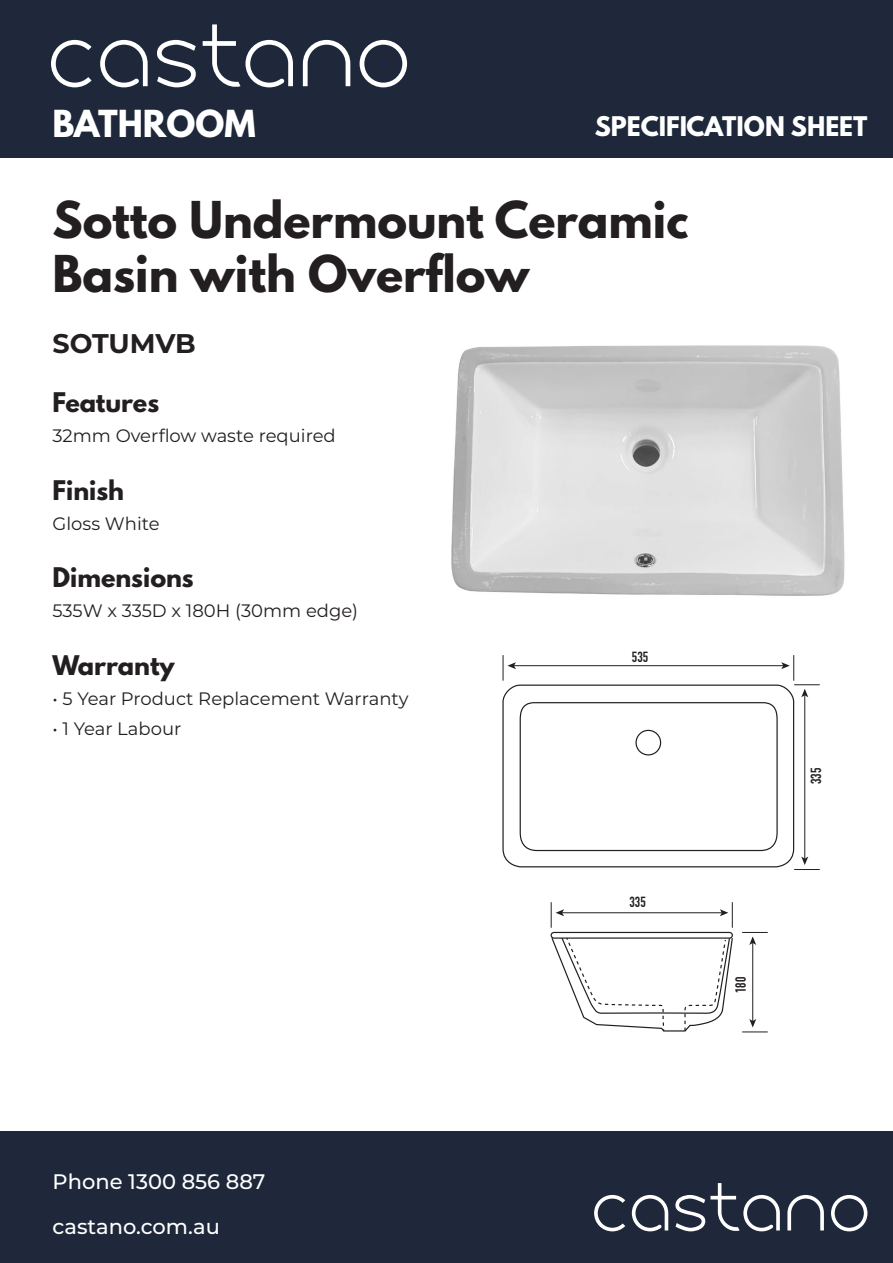
<style>
.page{position:relative;width:893px;height:1263px;background:#fff}
.page>*{position:absolute;margin:0;border:0;box-sizing:border-box;transform-origin:0 0}
.t1{font:700 45px/54px "League Spartan";color:#231f20}
.t2{font:700 33px "League Spartan";color:#fff}
.t3{font:700 27px "Montserrat";letter-spacing:-.005em;color:#231f20}
.t4{font:700 24px "League Spartan";color:#231f20}
.t5{font:700 24px "League Spartan";color:#fff}
.t6{font:500 21px "Montserrat";color:#fff}
.t7{font:18px "Montserrat";color:#231f20}
.t8{font:700 14.55px "DIN Condensed";color:#231f20}
</style>
<div class="page">
<div style="left:0;top:1131px;width:893px;height:132px;background:#1e283a"></div>
<div style="left:0;top:0;width:893px;height:157px;background:#1e283a"></div>
<svg style="left:51px;top:40px;width:41px;height:47px"></svg>
<svg style="left:100px;top:40px;width:48px;height:47px"></svg>
<svg style="left:157px;top:40px;width:39px;height:47px"></svg>
<svg style="left:203px;top:24px;width:90px;height:64px"></svg>
<svg style="left:303px;top:40px;width:47px;height:46px"></svg>
<svg style="left:360px;top:40px;width:47px;height:47px"></svg>
<svg style="left:594px;top:1195px;width:31px;height:36px"></svg>
<svg style="left:632px;top:1195px;width:36px;height:36px"></svg>
<svg style="left:675px;top:1183px;width:105px;height:49px"></svg>
<svg style="left:787px;top:1195px;width:37px;height:35px"></svg>
<svg style="left:831px;top:1195px;width:36px;height:36px"></svg>
<img style="left:451px;top:345px;width:394px;height:251px">
<hr style="left:562px;top:912px;width:160px;height:1px;background:#231f20">
<svg style="left:551px;top:902px;width:13px;height:26px"></svg>
<svg style="left:720px;top:902px;width:13px;height:26px"></svg>
<hr style="left:752px;top:942px;width:1px;height:79px;background:#231f20">
<svg style="left:742px;top:1019px;width:26px;height:13px"></svg>
<svg style="left:742px;top:932px;width:26px;height:13px"></svg>
<svg style="left:503px;top:655px;width:317px;height:215px"></svg>
<div style="left:551px;top:932px;width:182px;height:7px;border:1px solid #231f20;border-radius:3px"></div>
<svg style="left:550px;top:936px;width:183px;height:96px"></svg>
<p class="t2" style="left:53px;top:98px;width:205px">BATHROOM</p>
<p class="t5" style="left:595px;top:108px;width:274px">SPECIFICATION SHEET</p>
<p class="t1" style="left:53px;top:192px;width:637px">Sotto Undermount Ceramic<br>Basin with Overflow</p>
<p class="t3" style="left:53px;top:324px;width:145px">SOTUMVB</p>
<p class="t4" style="left:53px;top:383px;width:108px">Features</p>
<p class="t7" style="left:53px;top:423px;width:285px">32mm Overflow waste required</p>
<p class="t4" style="left:53px;top:471px;width:73px">Finish</p>
<p class="t7" style="left:53px;top:511px;width:109px">Gloss White</p>
<p class="t4" style="left:53px;top:559px;width:143px">Dimensions</p>
<p class="t7" style="left:53px;top:598px;width:307px">535W x 335D x 180H (30mm edge)</p>
<p class="t4" style="left:53px;top:646px;width:124px">Warranty</p>
<p class="t7" style="left:53px;top:686px;width:357px">• 5 Year Product Replacement Warranty</p>
<p class="t7" style="left:53px;top:716px;width:130px">• 1 Year Labour</p>
<p class="t6" style="left:53px;top:1167px;width:214px">Phone 1300 856 887</p>
<p class="t6" style="left:53px;top:1212px;width:169px">castano.com.au</p>
<p class="t8" style="left:632px;top:647px;width:18px">535</p>
<p class="t8" style="left:630px;top:892px;width:18px">335</p>
<p class="t8" style="left:806px;top:784px;width:18px;rotate:-90deg">335</p>
<p class="t8" style="left:731px;top:993px;width:18px;rotate:-90deg">180</p>
</div>
